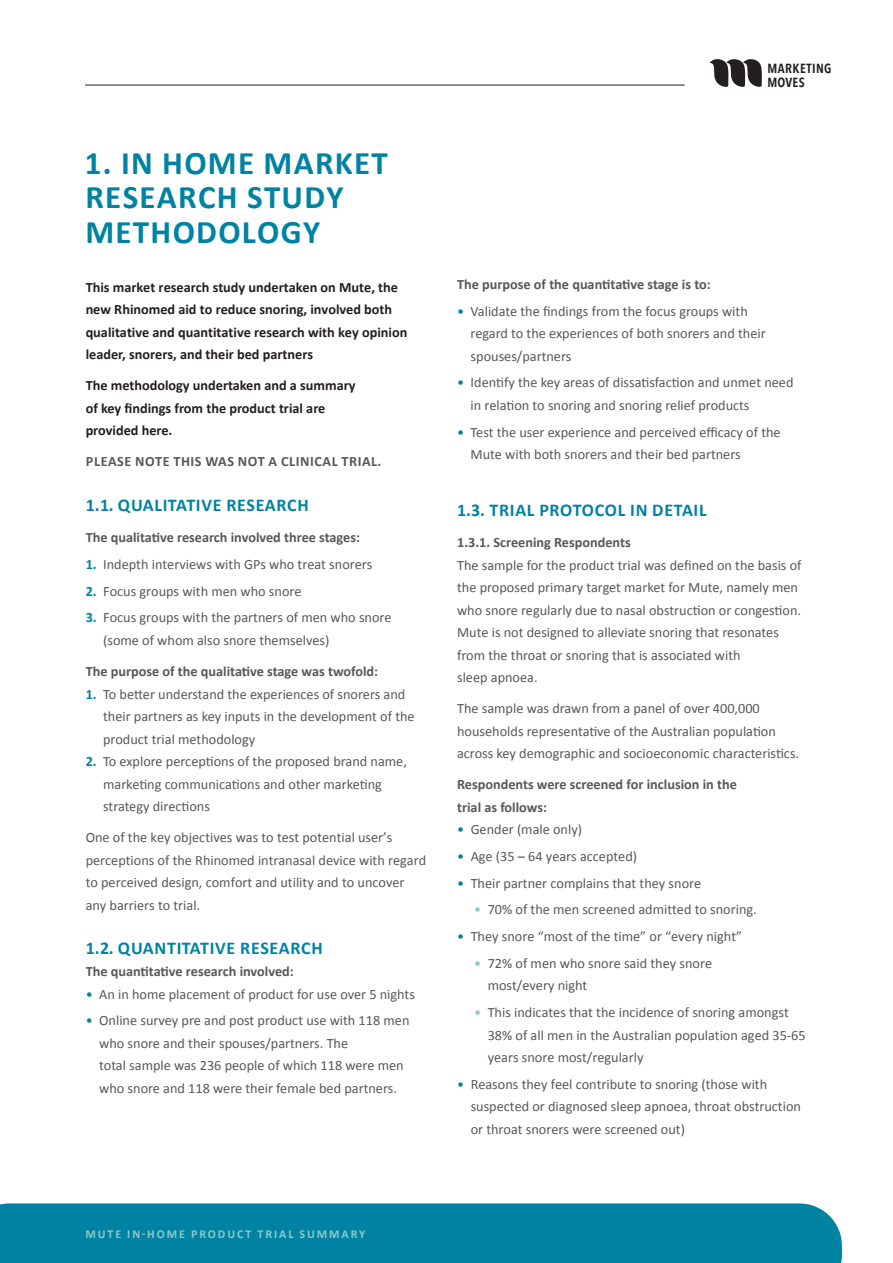
<style>
.page{position:relative;width:893px;height:1263px;background:#fff}
.page>*{position:absolute;margin:0;border:0;box-sizing:border-box;transform-origin:0 0}
.t1{font:700 33px/34.5px "Calibri";letter-spacing:.04em;color:#0082a3}
.t2{font:700 18px "Calibri";letter-spacing:.04em;color:#0082a3}
.t3{font:14.25px/22.5px "Calibri";color:#57585a}
.t4{font:700 14.25px/22.5px "Calibri";color:#231f20}
.t5{font:700 14.25px/22.5px "Calibri";color:#57585a}
.t6{font:700 14.25px "Calibri";letter-spacing:.04em;color:#57585a}
.t7{font:13.2px/13.4px "Avenir Next Variable Set";letter-spacing:.03em;color:#231f20}
.t8{font:700 12px "Calibri";letter-spacing:.16em;color:#8dcac9}
.s1{font-weight:700;color:#0082a3}
.s2{color:#0082a3}
.s3{color:#8dcac9}
</style>
<div class="page">
<div style="left:0;top:1203px;width:842px;height:60px;background:#0082a3"></div>
<hr style="left:85px;top:85px;width:600px;height:1px;background:#231f20">
<svg style="left:709px;top:59px;width:53px;height:28px"></svg>
<h1 class="t1" style="left:85px;top:145px;width:305px">1. IN HOME MARKET<br>RESEARCH STUDY<br>METHODOLOGY</h1>
<p class="t4" style="left:86px;top:277px;width:323px">This market research study undertaken on Mute, the new Rhinomed aid to reduce snoring, involved both qualitative and quantitative research with key opinion leader, snorers, and their bed partners</p>
<p class="t4" style="left:86px;top:374px;width:271px">The methodology undertaken and a summary of key findings from the product trial are provided here.</p>
<p class="t6" style="left:86px;top:456px;width:297px">PLEASE NOTE THIS WAS NOT A CLINICAL TRIAL.</p>
<p class="t2" style="left:86px;top:499px;width:225px">1.1. QUALITATIVE RESEARCH</p>
<p class="t5" style="left:86px;top:526px;width:276px">The qualitative research involved three stages:</p>
<p class="t3" style="left:86px;top:553px;width:288px"><span class="s1">1.</span> Indepth interviews with GPs who treat snorers</p>
<p class="t3" style="left:86px;top:581px;width:217px"><span class="s1">2.</span> Focus groups with men who snore</p>
<p class="t3" style="left:103px;top:607px;width:290px;text-indent:-17px"><span class="s1">3.</span> Focus groups with the partners of men who snore (some of whom also snore themselves)</p>
<p class="t5" style="left:86px;top:659px;width:294px">The purpose of the qualitative stage was twofold:</p>
<p class="t3" style="left:103px;top:682px;width:313px;text-indent:-17px"><span class="s1">1.</span> To better understand the experiences of snorers and their partners as key inputs in the development of the product trial methodology</p>
<p class="t3" style="left:103px;top:750px;width:305px;text-indent:-17px"><span class="s1">2.</span> To explore perceptions of the proposed brand name, marketing communications and other marketing strategy directions</p>
<p class="t3" style="left:86px;top:826px;width:342px">One of the key objectives was to test potential user’s perceptions of the Rhinomed intranasal device with regard to perceived design, comfort and utility and to uncover any barriers to trial.</p>
<p class="t2" style="left:86px;top:941px;width:239px">1.2. QUANTITATIVE RESEARCH</p>
<p class="t5" style="left:86px;top:960px;width:210px">The quantitative research involved:</p>
<p class="t3" style="left:86px;top:982px;width:331px"><span class="s2">•</span> An in home placement of product for use over 5 nights</p>
<p class="t3" style="left:99px;top:1009px;width:312px;text-indent:-14px"><span class="s2">•</span> Online survey pre and post product use with 118 men who snore and their spouses/partners. The<br>total sample was 236 people of which 118 were men who snore and 118 were their female bed partners.</p>
<p class="t7" style="left:767px;top:62px;width:65px">MARKETING<br>MOVES</p>
<p class="t5" style="left:457px;top:272px;width:255px">The purpose of the quantitative stage is to:</p>
<p class="t3" style="left:471px;top:299px;width:297px;text-indent:-14px"><span class="s2">•</span> Validate the findings from the focus groups with regard to the experiences of both snorers and their spouses/partners</p>
<p class="t3" style="left:471px;top:371px;width:324px;text-indent:-14px"><span class="s2">•</span> Identify the key areas of dissatisfaction and unmet need in relation to snoring and snoring relief products</p>
<p class="t3" style="left:471px;top:420px;width:312px;text-indent:-14px"><span class="s2">•</span> Test the user experience and perceived efficacy of the<br>Mute with both snorers and their bed partners</p>
<p class="t2" style="left:457px;top:504px;width:251px">1.3. TRIAL PROTOCOL IN DETAIL</p>
<p class="t5" style="left:457px;top:531px;width:175px">1.3.1. Screening Respondents</p>
<p class="t3" style="left:457px;top:553px;width:346px">The sample for the product trial was defined on the basis of the proposed primary target market for Mute, namely men who snore regularly due to nasal obstruction or congestion.<br>Mute is not designed to alleviate snoring that resonates from the throat or snoring that is associated with<br>sleep apnoea.</p>
<p class="t3" style="left:457px;top:697px;width:344px">The sample was drawn from a panel of over 400,000 households representative of the Australian population across key demographic and socioeconomic characteristics.</p>
<p class="t5" style="left:457px;top:773px;width:281px">Respondents were screened for inclusion in the trial as follows:</p>
<p class="t3" style="left:457px;top:818px;width:127px"><span class="s2">•</span> Gender (male only)</p>
<p class="t3" style="left:457px;top:844px;width:182px"><span class="s2">•</span> Age (35 – 64 years accepted)</p>
<p class="t3" style="left:457px;top:873px;width:246px"><span class="s2">•</span> Their partner complains that they snore</p>
<p class="t3" style="left:474px;top:898px;width:284px"><span class="s3">•</span> 70% of the men screened admitted to snoring.</p>
<p class="t3" style="left:457px;top:925px;width:286px"><span class="s2">•</span> They snore “most of the time” or “every night”</p>
<p class="t3" style="left:488px;top:951px;width:226px;text-indent:-14px"><span class="s3">•</span> 72% of men who snore said they snore most/every night</p>
<p class="t3" style="left:488px;top:1001px;width:320px;text-indent:-14px"><span class="s3">•</span> This indicates that the incidence of snoring amongst<br>38% of all men in the Australian population aged 35-65 years snore most/regularly</p>
<p class="t3" style="left:471px;top:1072px;width:332px;text-indent:-14px"><span class="s2">•</span> Reasons they feel contribute to snoring (those with suspected or diagnosed sleep apnoea, throat obstruction or throat snorers were screened out)</p>
<p class="t8" style="left:85px;top:1226px;width:282px">MUTE IN-HOME PRODUCT TRIAL SUMMARY</p>
</div>
